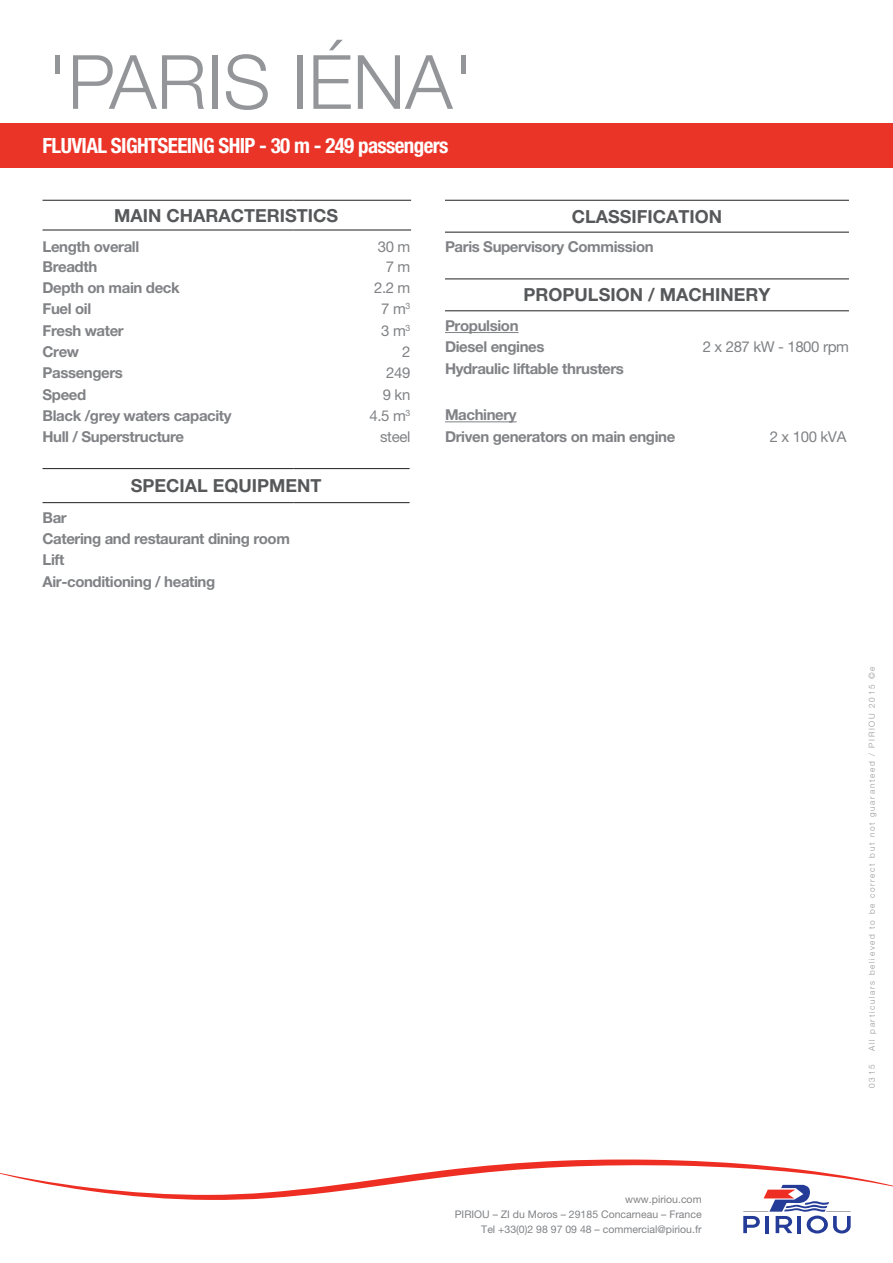
<style>
.page{position:relative;width:893px;height:1263px;background:#fff}
.page>*{position:absolute;margin:0;border:0;box-sizing:border-box;transform-origin:0 0}
.t1{font:300 75px "Helvetica Neue LT Pro";color:#939598}
.t2{font:700 condensed 21px "Helvetica Neue LT Pro";letter-spacing:-.03em;color:#fff}
.t3{font:700 18px "Helvetica Neue LT Pro";color:#57585a}
.t4{font:700 15px/21.3px "Helvetica Neue LT Pro";letter-spacing:-.025em;color:#808285}
.t5{font:15px "Helvetica Neue LT Pro";letter-spacing:-.025em;color:#808285}
.t6{font:10.5px/15px "Helvetica Neue LT Pro";color:#808285;text-align:right}
.t7{font:300 8.25px "Helvetica Neue LT Pro";letter-spacing:.2em;color:#939598}
</style>
<div class="page">
<hr style="left:43px;top:200px;width:250px;height:1px;background:#231f20">
<hr style="left:293px;top:200px;width:118px;height:1px;background:#231f20">
<hr style="left:43px;top:230px;width:250px;height:1px;background:#231f20">
<hr style="left:293px;top:230px;width:118px;height:1px;background:#231f20">
<hr style="left:43px;top:468px;width:250px;height:1px;background:#231f20">
<hr style="left:293px;top:468px;width:117px;height:1px;background:#231f20">
<hr style="left:43px;top:502px;width:250px;height:1px;background:#231f20">
<hr style="left:293px;top:502px;width:117px;height:1px;background:#231f20">
<hr style="left:445px;top:310px;width:202px;height:1px;background:#231f20">
<hr style="left:647px;top:310px;width:202px;height:1px;background:#231f20">
<hr style="left:445px;top:200px;width:202px;height:1px;background:#231f20">
<hr style="left:647px;top:200px;width:202px;height:1px;background:#231f20">
<hr style="left:445px;top:232px;width:202px;height:1px;background:#231f20">
<hr style="left:647px;top:232px;width:202px;height:1px;background:#231f20">
<hr style="left:445px;top:279px;width:202px;height:1px;background:#231f20">
<hr style="left:647px;top:279px;width:202px;height:1px;background:#231f20">
<hr style="left:445px;top:332px;width:74px;height:1px;background:#808285">
<hr style="left:445px;top:421px;width:72px;height:1px;background:#808285">
<svg style="left:0;top:1159px;width:893px;height:74px"></svg>
<div style="left:0;top:123px;width:893px;height:45px;background:#ea3428"></div>
<h1 class="t1" style="left:47px;top:36px;width:428px">'PARIS Iéna'</h1>
<h2 class="t2" style="left:43px;top:133px;width:407px">Fluvial sightseeing ship - 30 m - 249 passengers</h2>
<p class="t3" style="left:114px;top:204px;width:212px">Main characteristics</p>
<p class="t4" style="left:43px;top:235px;width:98px">Length overall</p>
<p class="t5" style="left:378px;top:237px;width:34px">30 m</p>
<p class="t4" style="left:43px;top:256px;width:56px">Breadth</p>
<p class="t5" style="left:386px;top:258px;width:26px">7 m</p>
<p class="t4" style="left:43px;top:277px;width:139px">Depth on main deck</p>
<p class="t5" style="left:374px;top:279px;width:38px">2.2 m</p>
<p class="t4" style="left:43px;top:298px;width:50px">Fuel oil</p>
<p class="t5" style="left:381px;top:300px;width:31px">7 m<sup>3</sup></p>
<p class="t4" style="left:43px;top:319px;width:83px">Fresh water</p>
<p class="t5" style="left:381px;top:321px;width:31px">3 m<sup>3</sup></p>
<p class="t4" style="left:43px;top:341px;width:38px">Crew</p>
<p class="t5" style="left:402px;top:343px;width:10px">2</p>
<p class="t4" style="left:43px;top:362px;width:82px">Passengers</p>
<p class="t5" style="left:386px;top:364px;width:26px">249</p>
<p class="t4" style="left:43px;top:383px;width:45px">Speed</p>
<p class="t5" style="left:383px;top:385px;width:29px">9 kn</p>
<p class="t4" style="left:43px;top:404px;width:191px">Black /grey waters capacity</p>
<p class="t5" style="left:370px;top:406px;width:42px">4.5 m<sup>3</sup></p>
<p class="t4" style="left:43px;top:426px;width:143px">Hull / Superstructure</p>
<p class="t5" style="left:380px;top:428px;width:32px">steel</p>
<p class="t3" style="left:131px;top:474px;width:192px">Special equipm ent</p>
<p class="t4" style="left:43px;top:506px;width:249px">Bar<br>Catering and restaurant dining room<br>Lift<br>Air-conditioning / heating</p>
<p class="t3" style="left:572px;top:205px;width:26px">Class</p>
<p class="t3" style="left:631px;top:205px;width:92px">ification</p>
<p class="t4" style="left:445px;top:236px;width:210px">Paris Supervisory Commission</p>
<p class="t3" style="left:524px;top:284px;width:98px">PROPULSION</p>
<p class="t3" style="left:648px;top:284px;width:124px">/ Machinery</p>
<p class="t4" style="left:445px;top:315px;width:101px">Propulsion<br>Diesel engines</p>
<p class="t5" style="left:703px;top:338px;width:148px">2 x 287 kW - 1800 rpm</p>
<p class="t4" style="left:445px;top:357px;width:180px">Hydraulic liftable thrusters</p>
<p class="t4" style="left:445px;top:404px;width:232px">Machinery<br>Driven generators on main engine</p>
<p class="t5" style="left:770px;top:427px;width:78px">2 x 100 kVA</p>
<p class="t7" style="left:867px;top:1051px;width:386px;rotate:-90deg">All particulars believed to be correct but not guaranteed / PIRIOU 2015 ©e</p>
<p class="t7" style="left:867px;top:1088px;width:25px;rotate:-90deg">0315</p>
<p class="t6" style="left:455px;top:1192px;width:248px">www.piriou.com<br>PIRIOU – ZI du Moros – 29185 Concarneau – France<br>Tel +33(0)2 98 97 09 48 – commercial@piriou.fr</p>
<p class="t6" style="left:487px;top:1222px;width:7px">é</p>
</div>
